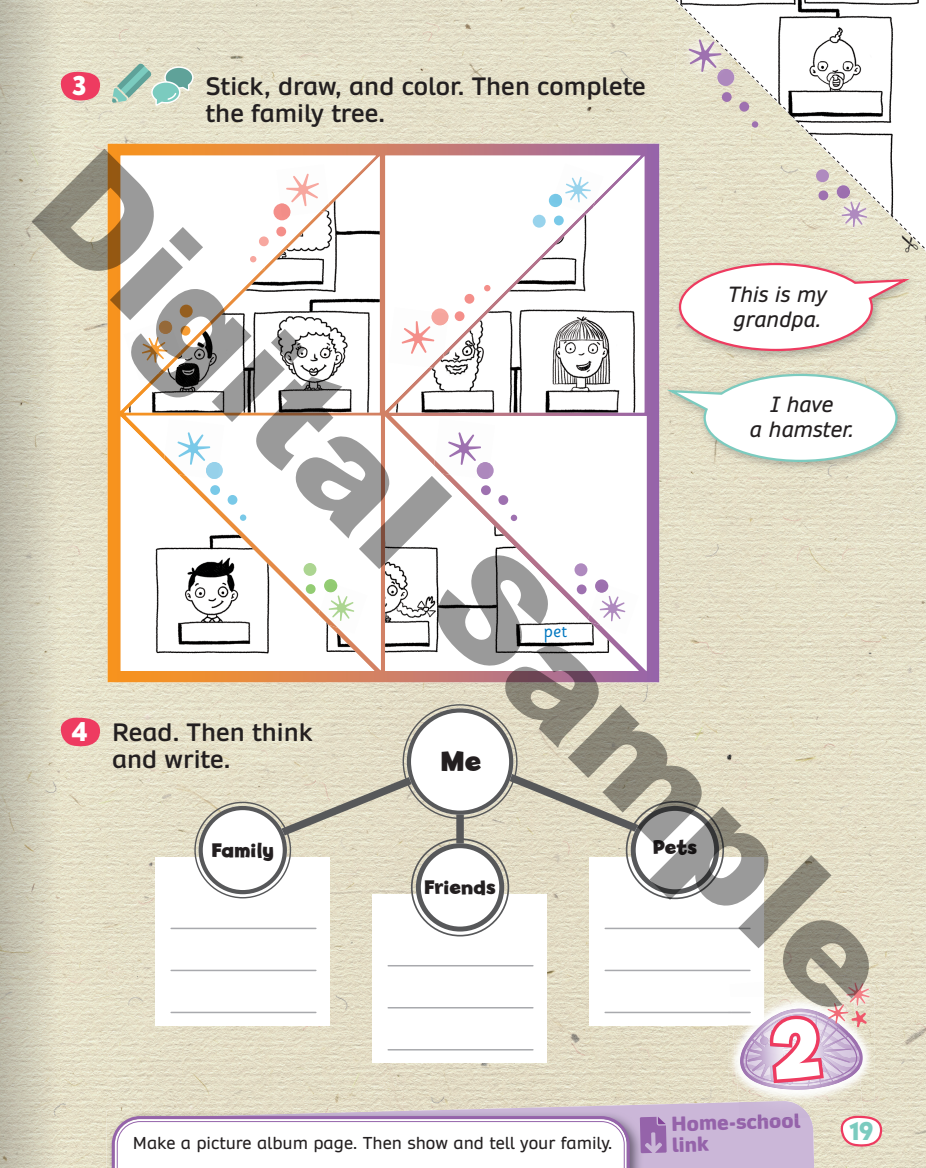
<style>
.page{position:relative;width:926px;height:1168px;background:#fff}
.page>*{position:absolute;margin:0;border:0;box-sizing:border-box;transform-origin:0 0}
.t1{font:900 144px "Arial";color:rgb(0 0 0/.4)}
.t2{font:700 30px "Billy";color:#231f20}
.t3{font:700 28.5px "Bauer Grotesk W1 G";color:#fff}
.t4{font:700 27px "Bauer Grotesk W1 G";color:#7bcbbf}
.t5{font:600 24px/27px "Daytona Pro Primary";color:#231f20}
.t6{font:italic 21px/25.2px "Daytona Pro Primary";color:#231f20}
.t7{font:700 21px "Billy";letter-spacing:.005em;color:#231f20}
.t8{font:900 19.5px/20.5px "Daytona Pro Primary";color:#9563aa}
.t9{font:18.75px "Sassoon Infant Std";color:#0077c0}
.t10{font:16.5px "Daytona Pro Primary";color:#231f20}
.s1{font-family:"Bauer Grotesk W1 G";font-weight:700;font-size:28.5px;color:#fff}
</style>
<div class="page">
<img style="left:0;top:0;width:925px;height:1168px">
<svg style="left:108px;top:144px;width:551px;height:538px;background:#cb8977"></svg>
<img style="left:385px;top:416px;width:6px;height:255px">
<img style="left:121px;top:416px;width:253px;height:255px">
<svg style="left:220px;top:0;width:35px;height:8px"></svg>
<svg style="left:61px;top:72px;width:39px;height:28px"></svg>
<svg style="left:112px;top:63px;width:82px;height:139px;background:#d2cdaa"></svg>
<svg style="left:838px;top:1114px;width:45px;height:33px"></svg>
<svg style="left:61px;top:717px;width:39px;height:29px"></svg>
<svg style="left:134px;top:1100px;width:680px;height:68px;background:#d3c3d1"></svg>
<img style="left:106px;top:1110px;width:28px;height:58px">
<img style="left:134px;top:1110px;width:509px;height:58px">
<svg style="left:112px;top:1116px;width:517px;height:52px"></svg>
<svg style="left:264px;top:766px;width:166px;height:79px;background:#d5d0bb"></svg>
<svg style="left:498px;top:766px;width:166px;height:79px;background:#d4cfba"></svg>
<div style="left:456px;top:804px;width:7px;height:48px;background:#57585a"></div>
<div style="left:372px;top:894px;width:175px;height:168px;background:#fff"></div>
<hr style="left:388px;top:965px;width:144px;height:1px;background:#a8a9ad">
<hr style="left:388px;top:1007px;width:144px;height:1px;background:#a8a9ad">
<hr style="left:388px;top:1049px;width:144px;height:1px;background:#a8a9ad">
<div style="left:416px;top:843px;width:88px;height:88px;background:#fff;border-radius:50%"></div>
<div style="left:411px;top:838px;width:98px;height:98px;border:2px solid #57585a;border-radius:50%"></div>
<div style="left:416px;top:843px;width:88px;height:88px;border:5px solid #57585a;border-radius:50%"></div>
<div style="left:406px;top:708px;width:107px;height:107px;background:#fff;border-radius:50%"></div>
<div style="left:406px;top:708px;width:107px;height:107px;border:4px solid #57585a;border-radius:50%"></div>
<div style="left:155px;top:857px;width:175px;height:168px;background:#fff"></div>
<hr style="left:171px;top:927px;width:145px;height:2px;background:#a8a9ad">
<hr style="left:171px;top:969px;width:145px;height:2px;background:#a8a9ad">
<hr style="left:171px;top:1011px;width:145px;height:2px;background:#a8a9ad">
<div style="left:198px;top:806px;width:89px;height:88px;background:#fff;border-radius:50%"></div>
<div style="left:198px;top:806px;width:89px;height:88px;border:4px solid #57585a;border-radius:50%"></div>
<div style="left:589px;top:857px;width:174px;height:168px;background:#fff"></div>
<hr style="left:605px;top:927px;width:144px;height:2px;background:#a8a9ad">
<hr style="left:605px;top:969px;width:144px;height:2px;background:#a8a9ad">
<hr style="left:604px;top:1011px;width:146px;height:2px;background:#a8a9ad">
<div style="left:630px;top:806px;width:88px;height:88px;background:#fff;border-radius:50%"></div>
<div style="left:625px;top:801px;width:98px;height:98px;border:2px solid #57585a;border-radius:50%"></div>
<div style="left:630px;top:806px;width:88px;height:88px;border:5px solid #57585a;border-radius:50%"></div>
<svg style="left:639px;top:1116px;width:27px;height:37px"></svg>
<svg style="left:121px;top:156px;width:255px;height:255px"></svg>
<div style="left:276px;top:227px;width:10px;height:9px;background:#f48f8a;border-radius:50%"></div>
<div style="left:180px;top:326px;width:10px;height:9px;background:#f89d33;border-radius:50%"></div>
<img style="left:242px;top:248px;width:22px;height:22px">
<svg style="left:250px;top:256px;width:14px;height:14px"></svg>
<div style="left:259px;top:236px;width:10px;height:10px;background:#f7a79f;border-radius:50%"></div>
<div style="left:273px;top:203px;width:17px;height:17px;background:#f48f8a;border-radius:50%"></div>
<div style="left:180px;top:305px;width:13px;height:12px;background:#f89d33;border-radius:50%"></div>
<img style="left:180px;top:355px;width:5px;height:16px">
<img style="left:124px;top:319px;width:56px;height:61px">
<svg style="left:141px;top:321px;width:31px;height:42px"></svg>
<img style="left:276px;top:164px;width:52px;height:52px">
<img style="left:280px;top:203px;width:10px;height:14px">
<svg style="left:286px;top:173px;width:43px;height:39px"></svg>
<svg style="left:385px;top:156px;width:255px;height:255px"></svg>
<div style="left:454px;top:311px;width:10px;height:10px;background:#f48f8a;border-radius:50%"></div>
<svg style="left:553px;top:215px;width:10px;height:10px"></svg>
<svg style="left:484px;top:285px;width:6px;height:6px"></svg>
<div style="left:464px;top:294px;width:10px;height:10px;background:#f48f8a;border-radius:50%"></div>
<svg style="left:548px;top:194px;width:14px;height:13px"></svg>
<div style="left:532px;top:215px;width:13px;height:13px;background:#98d3ec;border-radius:50%"></div>
<img style="left:554px;top:163px;width:49px;height:49px">
<svg style="left:552px;top:176px;width:43px;height:39px"></svg>
<img style="left:388px;top:307px;width:60px;height:60px">
<img style="left:431px;top:312px;width:17px;height:13px">
<svg style="left:401px;top:321px;width:42px;height:48px"></svg>
<svg style="left:126px;top:416px;width:254px;height:254px"></svg>
<div style="left:210px;top:485px;width:10px;height:10px;background:#79c9e8;border-radius:50%"></div>
<div style="left:306px;top:584px;width:9px;height:10px;background:#93cc73;border-radius:50%"></div>
<div style="left:240px;top:514px;width:6px;height:7px;background:#79c9e8;border-radius:50%"></div>
<div style="left:227px;top:495px;width:10px;height:10px;background:#79c9e8;border-radius:50%"></div>
<svg style="left:324px;top:579px;width:13px;height:13px"></svg>
<div style="left:303px;top:563px;width:13px;height:13px;background:#acd591;border-radius:50%"></div>
<img style="left:320px;top:585px;width:47px;height:48px">
<svg style="left:316px;top:582px;width:38px;height:42px"></svg>
<img style="left:162px;top:460px;width:3px;height:14px">
<img style="left:165px;top:418px;width:59px;height:61px">
<img style="left:206px;top:462px;width:13px;height:17px">
<svg style="left:177px;top:432px;width:33px;height:33px"></svg>
<svg style="left:391px;top:416px;width:255px;height:255px"></svg>
<div style="left:481px;top:485px;width:9px;height:10px;background:#9e71b0;border-radius:50%"></div>
<div style="left:576px;top:584px;width:10px;height:10px;background:#9e71b0;border-radius:50%"></div>
<svg style="left:510px;top:514px;width:7px;height:7px"></svg>
<div style="left:498px;top:495px;width:10px;height:10px;background:#9e71b0;border-radius:50%"></div>
<svg style="left:595px;top:579px;width:13px;height:13px"></svg>
<div style="left:574px;top:563px;width:13px;height:13px;background:#af8abf;border-radius:50%"></div>
<img style="left:589px;top:585px;width:49px;height:49px">
<svg style="left:587px;top:583px;width:38px;height:42px"></svg>
<img style="left:434px;top:418px;width:60px;height:61px">
<img style="left:476px;top:462px;width:14px;height:17px">
<svg style="left:433px;top:432px;width:48px;height:41px"></svg>
<svg style="left:661px;top:0;width:264px;height:267px"></svg>
<img style="left:673px;top:257px;width:245px;height:105px">
<img style="left:662px;top:368px;width:245px;height:105px">
<svg style="left:661px;top:373px;width:237px;height:90px"></svg>
<img style="left:727px;top:1018px;width:147px;height:83px">
<img style="left:763px;top:975px;width:99px;height:142px">
<img style="left:738px;top:1101px;width:71px;height:16px">
<img style="left:739px;top:1113px;width:61px;height:9px">
<img style="left:732px;top:1089px;width:129px;height:12px">
<img style="left:753px;top:1101px;width:36px;height:1px">
<img style="left:844px;top:970px;width:38px;height:34px">
<img style="left:869px;top:996px;width:5px;height:22px">
<img style="left:837px;top:974px;width:16px;height:8px">
<svg style="left:677px;top:191px;width:242px;height:161px"></svg>
<svg style="left:727px;top:982px;width:142px;height:107px"></svg>
<p class="t3" style="left:73px;top:63px;width:15px">3</p>
<p class="t5" style="left:205px;top:73px;width:441px">Stick, draw, and color. Then complete the family tree.</p>
<h1 class="t1" style="left:134px;top:103px;width:1145px;rotate:45deg">Digital Sample</h1>
<p class="t6" style="left:728px;top:282px;width:100px">This is my grandpa.</p>
<p class="t6" style="left:750px;top:391px;width:106px;text-align:center">I have<br>a hamster.</p>
<p class="t9" style="left:543px;top:619px;width:25px">pet</p>
<p class="t5" style="left:112px;top:718px;width:202px;text-indent:-41px"><span class="s1">4</span> Read. Then think and write.</p>
<p class="t2" style="left:440px;top:744px;width:43px">Me</p>
<p class="t7" style="left:211px;top:838px;width:64px">Family</p>
<p class="t7" style="left:652px;top:834px;width:46px">Pets</p>
<p class="t7" style="left:424px;top:875px;width:73px">Friends</p>
<p class="t10" style="left:133px;top:1132px;width:481px">Make a picture album page. Then show and tell your family.</p>
<p class="t8" style="left:670px;top:1114px;width:131px;rotate:-2deg">Home-school link</p>
<p class="t4" style="left:849px;top:1109px;width:26px">19</p>
</div>
